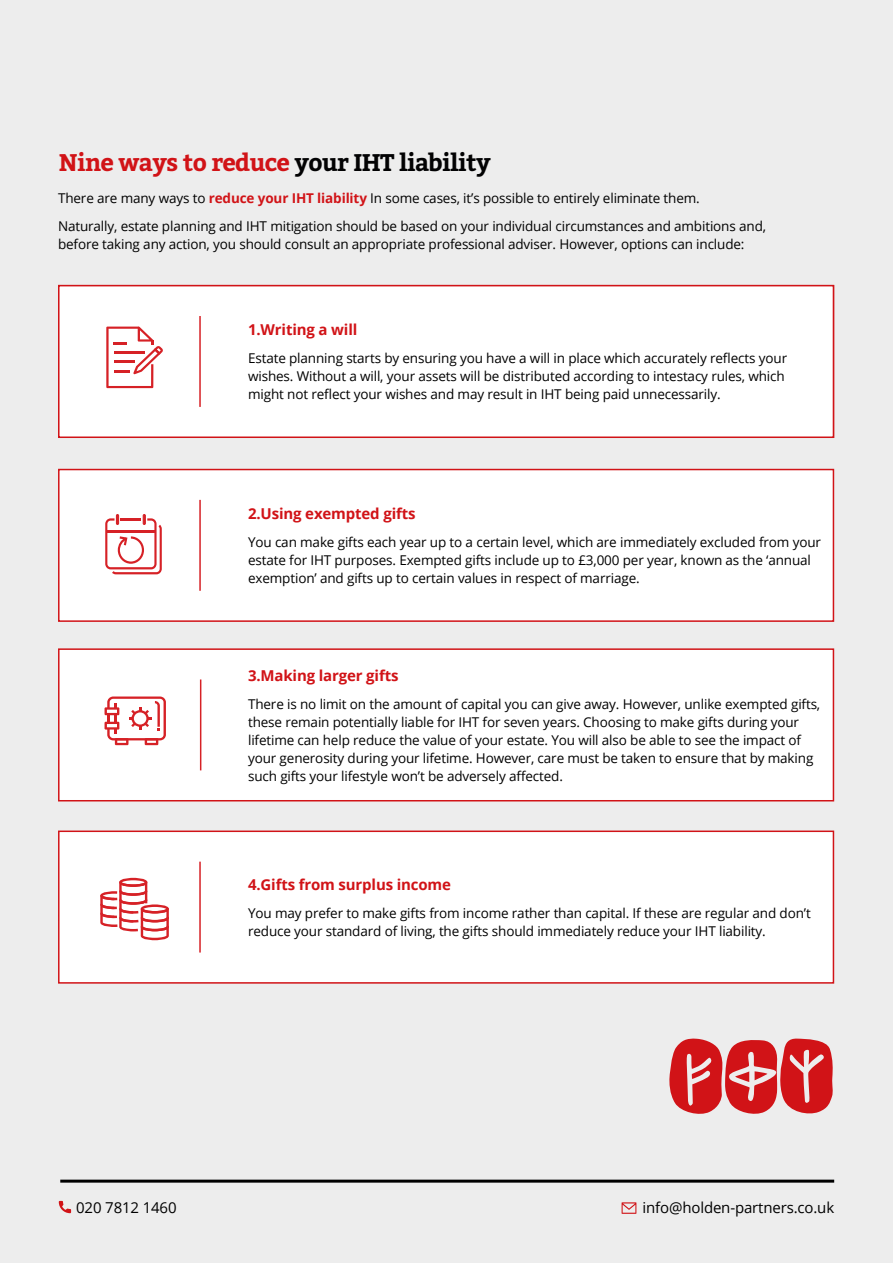
<style>
.page{position:relative;width:893px;height:1263px;background:#ededed}
.page>*{position:absolute;margin:0;border:0;box-sizing:border-box;transform-origin:0 0}
.t1{font:700 24px "Bitter";letter-spacing:-.025em;color:#d11317}
.t2{font:700 15px "Open Sans";letter-spacing:-.01em;color:#d11317}
.t3{font:15px "Open Sans";letter-spacing:-.01em;color:#000}
.t4{font:13.5px/18px "Open Sans";letter-spacing:-.01em;color:#000}
.s1{color:#020203}
.s2{font-weight:700;color:#d11317}
</style>
<div class="page">
<hr style="left:60px;top:1179px;width:774px;height:3px;background:#000">
<svg style="left:59px;top:1201px;width:12px;height:12px"></svg>
<svg style="left:622px;top:1202px;width:14px;height:12px"></svg>
<svg style="left:669px;top:1038px;width:164px;height:76px"></svg>
<div style="left:58px;top:648px;width:776px;height:153px;background:#fff;border:2px solid #d11317"></div>
<div style="left:58px;top:285px;width:776px;height:153px;background:#fff;border:2px solid #d11317"></div>
<div style="left:58px;top:469px;width:776px;height:153px;background:#fff;border:2px solid #d11317"></div>
<div style="left:58px;top:830px;width:776px;height:154px;background:#fff;border:2px solid #d11317"></div>
<hr style="left:199px;top:316px;width:2px;height:91px;background:#d62126">
<svg style="left:106px;top:327px;width:57px;height:61px"></svg>
<hr style="left:199px;top:500px;width:2px;height:91px;background:#d62126">
<svg style="left:105px;top:514px;width:57px;height:60px"></svg>
<hr style="left:200px;top:679px;width:1px;height:91px;background:#d62126">
<svg style="left:105px;top:696px;width:61px;height:49px"></svg>
<hr style="left:199px;top:862px;width:2px;height:90px;background:#d62126">
<svg style="left:100px;top:878px;width:69px;height:62px"></svg>
<h1 class="t1" style="left:59px;top:148px;width:433px">Nine ways to reduce <span class="s1">your IHT liability</span></h1>
<p class="t4" style="left:58px;top:184px;width:710px;line-height:27.8px">There are many ways to <span class="s2">reduce your IHT liability</span> In some cases, it’s possible to entirely eliminate them.<br>Naturally, estate planning and IHT mitigation should be based on your individual circumstances and ambitions and,</p>
<p class="t4" style="left:58px;top:235px;width:688px">before taking any action, you should consult an appropriate professional adviser. However, options can include:</p>
<p class="t2" style="left:248px;top:319px;width:111px">1.Writing a will</p>
<p class="t4" style="left:248px;top:349px;width:541px">Estate planning starts by ensuring you have a will in place which accurately reflects your wishes. Without a will, your assets will be distributed according to intestacy rules, which might not reflect your wishes and may result in IHT being paid unnecessarily.</p>
<p class="t2" style="left:248px;top:503px;width:169px">2.Using exempted gifts</p>
<p class="t4" style="left:248px;top:533px;width:574px">You can make gifts each year up to a certain level, which are immediately excluded from your estate for IHT purposes. Exempted gifts include up to £3,000 per year, known as the ‘annual exemption’ and gifts up to certain values in respect of marriage.</p>
<p class="t2" style="left:248px;top:665px;width:152px">3.Making larger gifts</p>
<p class="t4" style="left:248px;top:694px;width:574px">There is no limit on the amount of capital you can give away. However, unlike exempted gifts, these remain potentially liable for IHT for seven years. Choosing to make gifts during your lifetime can help reduce the value of your estate. You will also be able to see the impact of your generosity during your lifetime. However, care must be taken to ensure that by making such gifts your lifestyle won’t be adversely affected.</p>
<p class="t2" style="left:248px;top:874px;width:204px">4.Gifts from surplus income</p>
<p class="t4" style="left:248px;top:903px;width:564px">You may prefer to make gifts from income rather than capital. If these are regular and don’t reduce your standard of living, the gifts should immediately reduce your IHT liability.</p>
<p class="t3" style="left:76px;top:1197px;width:102px">020 7812 1460</p>
<p class="t3" style="left:642px;top:1197px;width:193px">info@holden-partners.co.uk</p>
</div>
